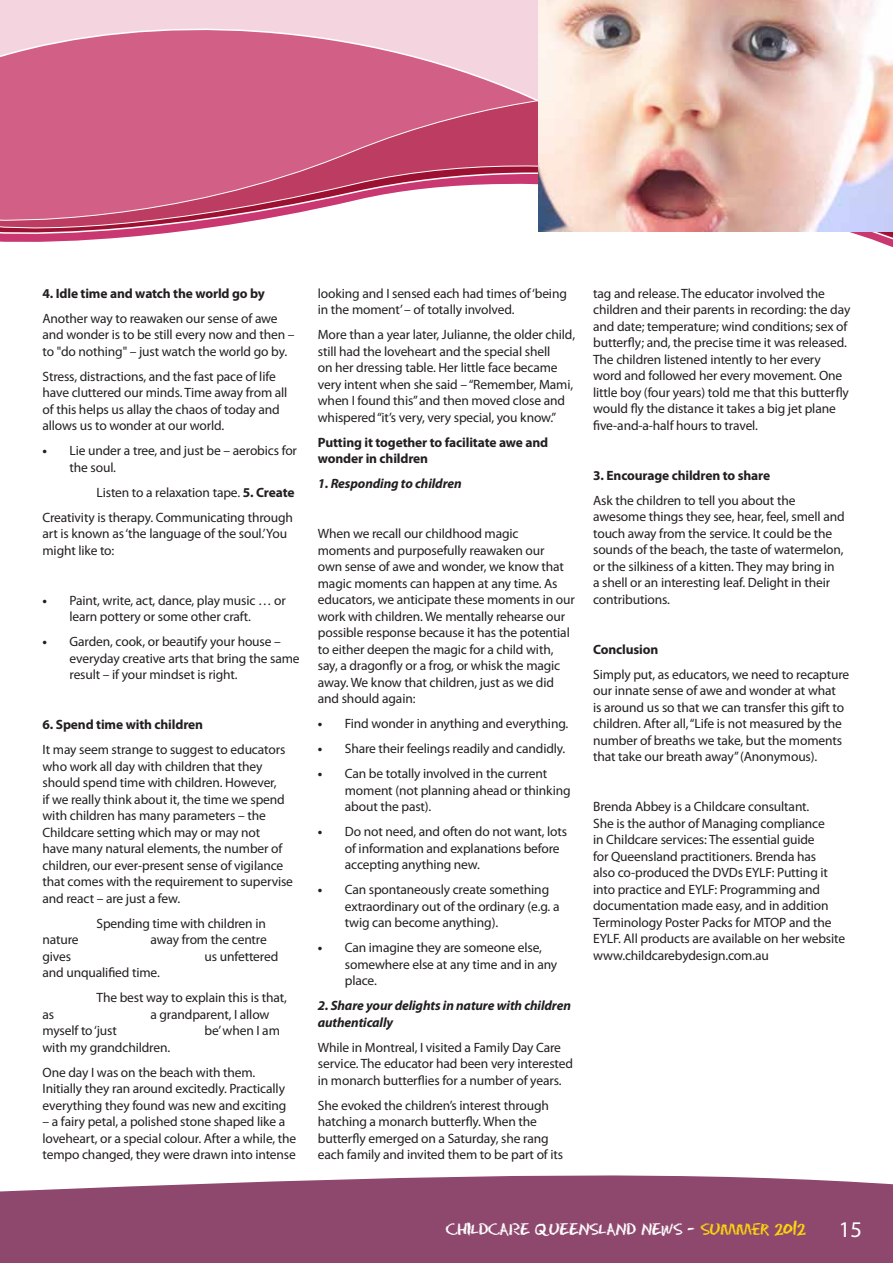
<style>
.page{position:relative;width:893px;height:1263px;background:#fff}
.page>*{position:absolute;margin:0;border:0;box-sizing:border-box;transform-origin:0 0}
.t1{font:22.5px "Myriad Pro";color:#fff}
.t2{font:15px "Eraser";letter-spacing:-.05em;color:#fff}
.t3{font:13.5px/16.5px "Myriad Pro";letter-spacing:-.01em;color:#231f20}
.t4{font:700 13.5px/16.5px "Myriad Pro";letter-spacing:-.01em;color:#231f20}
.t5{font:italic 700 13.5px/16.5px "Myriad Pro";letter-spacing:-.01em;color:#231f20}
.s1{font-weight:700}
.s2{color:#fcd60d}
</style>
<div class="page">
<div style="left:0;top:1175px;width:893px;height:88px;background:#8e476d"></div>
<div style="left:0;top:0;width:538px;height:12px;background:#f4d5df"></div>
<svg style="left:0;top:12px;width:893px;height:234px"></svg>
<img style="left:538px;top:0;width:355px;height:231px">
<p class="t4" style="left:43px;top:285px;width:224px">4. Idle time and watch the world go by</p>
<p class="t3" style="left:43px;top:310px;width:254px">Another way to reawaken our sense of awe and wonder is to be still every now and then – to "do nothing" – just watch the world go by.</p>
<p class="t3" style="left:43px;top:368px;width:246px">Stress, distractions, and the fast pace of life have cluttered our minds. Time away from all of this helps us allay the chaos of today and allows us to wonder at our world.</p>
<p class="t3" style="left:70px;top:442px;width:229px;text-indent:-27px"><span class="s1">•</span> Lie under a tree, and just be – aerobics for the soul.</p>
<p class="t3" style="left:43px;top:480px;width:254px;line-height:25px;text-align:right">Listen to a relaxation tape. <span class="s1">5. Create<br></span>Creativity is therapy. Communicating through</p>
<p class="t3" style="left:43px;top:525px;width:246px">art is known as ‘the language of the soul.’You might like to:</p>
<p class="t3" style="left:43px;top:592px;width:245px;text-align:center"><span class="s1">•</span> Paint, write, act, dance, play music … or learn pottery or some other craft.</p>
<p class="t3" style="left:70px;top:633px;width:232px;text-indent:-27px"><span class="s1">•</span> Garden, cook, or beautify your house – everyday creative arts that bring the same result – if your mindset is right.</p>
<p class="t4" style="left:43px;top:716px;width:162px">6. Spend time with children</p>
<p class="t3" style="left:43px;top:741px;width:252px">It may seem strange to suggest to educators who work all day with children that they should spend time with children. However,<br>if we really think about it, the time we spend with children has many parameters – the Childcare setting which may or may not<br>have many natural elements, the number of children, our ever-present sense of vigilance that comes with the requirement to supervise and react – are just a few.</p>
<p class="t3" style="left:97px;top:915px;width:171px">Spending time with children in</p>
<p class="t3" style="left:43px;top:931px;width:38px">nature</p>
<p class="t3" style="left:151px;top:931px;width:118px">away from the centre</p>
<p class="t3" style="left:43px;top:948px;width:30px">gives</p>
<p class="t3" style="left:205px;top:948px;width:75px">us unfettered</p>
<p class="t3" style="left:97px;top:960px;width:192px;line-height:25px;text-indent:-54px">and unqualified time.<br>The best way to explain this is that,</p>
<p class="t3" style="left:43px;top:1006px;width:13px">as</p>
<p class="t3" style="left:151px;top:1006px;width:120px">a grandparent, I allow</p>
<p class="t3" style="left:43px;top:1022px;width:76px">myself to ‘just</p>
<p class="t3" style="left:205px;top:1022px;width:77px">be’ when I am</p>
<p class="t3" style="left:43px;top:1035px;width:214px;line-height:25px">with my grandchildren.<br>One day I was on the beach with them.</p>
<p class="t3" style="left:43px;top:1080px;width:245px">Initially they ran around excitedly. Practically everything they found was new and exciting</p>
<p class="t3" style="left:43px;top:1113px;width:255px">– a fairy petal, a polished stone shaped like a loveheart, or a special colour. After a while, the tempo changed, they were drawn into intense</p>
<p class="t3" style="left:318px;top:285px;width:251px">looking and I sensed each had times of ‘being in the moment’ – of totally involved.</p>
<p class="t3" style="left:318px;top:326px;width:259px">More than a year later, Julianne, the older child, still had the loveheart and the special shell<br>on her dressing table. Her little face became very intent when she said – “Remember, Mami, when I found this” and then moved close and whispered “it’s very, very special, you know.”</p>
<p class="t4" style="left:318px;top:433px;width:232px">Putting it together to facilitate awe and wonder in children</p>
<p class="t5" style="left:318px;top:475px;width:145px">1. Responding to children</p>
<p class="t3" style="left:318px;top:525px;width:259px">When we recall our childhood magic moments and purposefully reawaken our<br>own sense of awe and wonder, we know that magic moments can happen at any time. As educators, we anticipate these moments in our work with children. We mentally rehearse our possible response because it has the potential to either deepen the magic for a child with, say, a dragonfly or a frog, or whisk the magic away. We know that children, just as we did and should again:</p>
<p class="t3" style="left:318px;top:715px;width:252px"><span class="s1">•</span> Find wonder in anything and everything.</p>
<p class="t3" style="left:318px;top:740px;width:249px"><span class="s1">•</span> Share their feelings readily and candidly.</p>
<p class="t3" style="left:345px;top:765px;width:227px;text-indent:-27px"><span class="s1">•</span> Can be totally involved in the current moment (not planning ahead or thinking about the past).</p>
<p class="t3" style="left:345px;top:823px;width:224px;text-indent:-27px"><span class="s1">•</span> Do not need, and often do not want, lots of information and explanations before accepting anything new.</p>
<p class="t3" style="left:345px;top:881px;width:216px;text-indent:-27px"><span class="s1">•</span> Can spontaneously create something extraordinary out of the ordinary (e.g. a twig can become anything).</p>
<p class="t3" style="left:345px;top:939px;width:214px;text-indent:-27px"><span class="s1">•</span> Can imagine they are someone else, somewhere else at any time and in any place.</p>
<p class="t5" style="left:318px;top:997px;width:255px">2. Share your delights in nature with children authentically</p>
<p class="t3" style="left:318px;top:1039px;width:257px">While in Montreal, I visited a Family Day Care service. The educator had been very interested in monarch butterflies for a number of years.</p>
<p class="t3" style="left:318px;top:1097px;width:247px">She evoked the children’s interest through hatching a monarch butterfly. When the butterfly emerged on a Saturday, she rang each family and invited them to be part of its</p>
<p class="t3" style="left:593px;top:285px;width:259px">tag and release. The educator involved the children and their parents in recording: the day and date; temperature; wind conditions; sex of butterfly; and, the precise time it was released.<br>The children listened intently to her every word and followed her every movement. One little boy (four years) told me that this butterfly would fly the distance it takes a big jet plane five-and-a-half hours to travel.</p>
<p class="t4" style="left:593px;top:466px;width:179px">3. Encourage children to share</p>
<p class="t3" style="left:593px;top:492px;width:253px">Ask the children to tell you about the awesome things they see, hear, feel, smell and touch away from the service. It could be the sounds of the beach, the taste of watermelon, or the silkiness of a kitten. They may bring in<br>a shell or an interesting leaf. Delight in their contributions.</p>
<p class="t4" style="left:593px;top:640px;width:67px">Conclusion</p>
<p class="t3" style="left:593px;top:666px;width:258px">Simply put, as educators, we need to recapture our innate sense of awe and wonder at what<br>is around us so that we can transfer this gift to children. After all, “Life is not measured by the number of breaths we take, but the moments that take our breath away” (Anonymous).</p>
<p class="t3" style="left:593px;top:798px;width:254px">Brenda Abbey is a Childcare consultant.<br>She is the author of Managing compliance<br>in Childcare services: The essential guide<br>for Queensland practitioners. Brenda has<br>also co-produced the DVDs EYLF: Putting it into practice and EYLF: Programming and documentation made easy, and in addition Terminology Poster Packs for MTOP and the EYLF. All products are available on her website www.childcarebydesign.com.au</p>
<p class="t2" style="left:446px;top:1220px;width:362px">CHILDCARE QUEENSLAND NEWS - <span class="s2">SUMMER 2012</span></p>
<h1 class="t1" style="left:839px;top:1215px;width:25px">15</h1>
</div>
